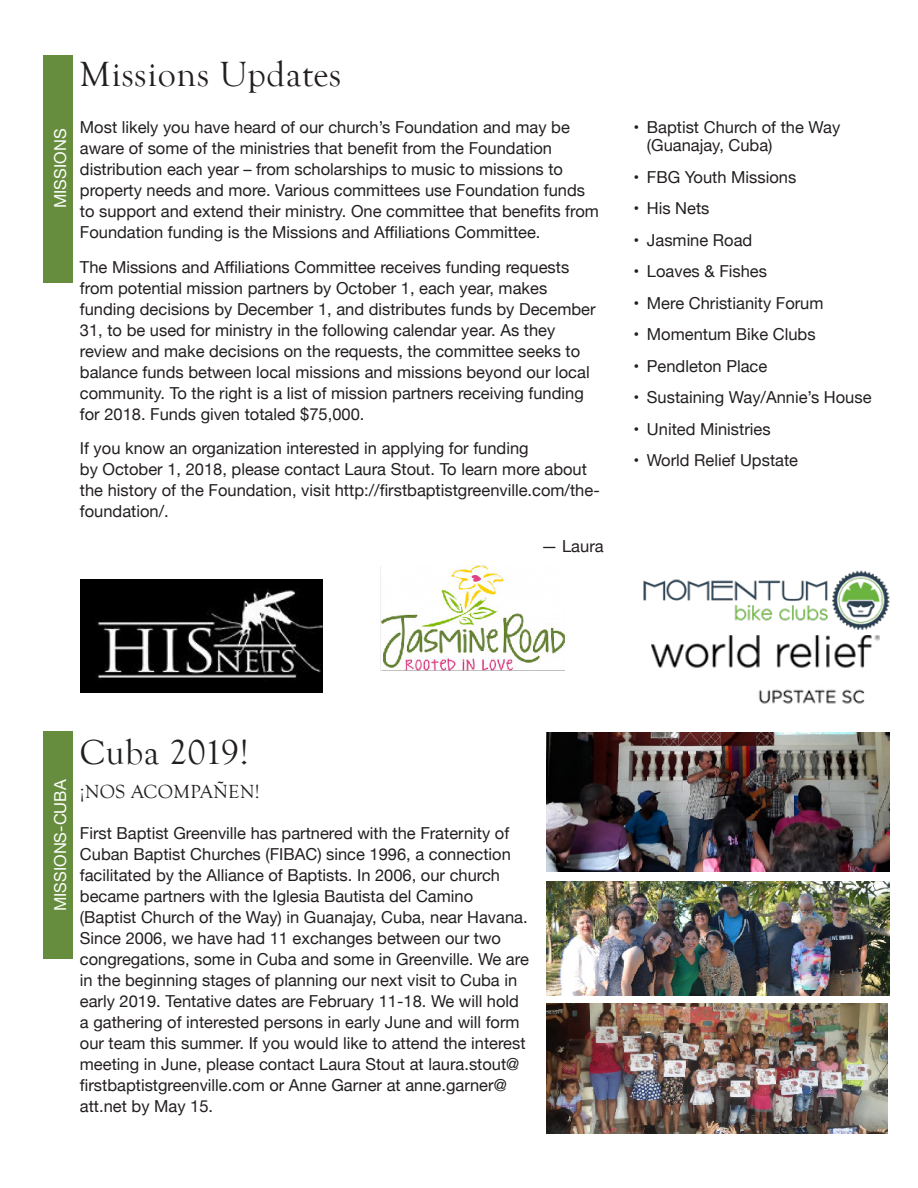
<style>
.page{position:relative;width:918px;height:1188px;background:#fff}
.page>*{position:absolute;margin:0;border:0;box-sizing:border-box;transform-origin:0 0}
.Article_Title{font:36px "Goudy Old Style T";letter-spacing:.02em;color:#231f20}
.Article_Title-2{font:35.7px "Goudy Old Style T";letter-spacing:.02em;color:#231f20}
.Article_subtitle{font:19.5px "Goudy Old Style T";letter-spacing:.02em;color:#231f20}
.t1{font:16.5px/21px "Helvetica Neue";color:#231f20}
.acts_of_kindness__et{font:16.5px "Helvetica Neue";color:#fff}
</style>
<div class="page">
<svg style="left:43px;top:55px;width:1px;height:227px"></svg>
<div style="left:44px;top:55px;width:29px;height:227px;background:#658d3d"></div>
<div style="left:44px;top:732px;width:29px;height:227px;background:#658d3d"></div>
<img style="left:546px;top:732px;width:344px;height:140px">
<img style="left:546px;top:881px;width:344px;height:115px">
<img style="left:546px;top:1004px;width:342px;height:130px">
<img style="left:80px;top:579px;width:243px;height:113px">
<img style="left:381px;top:565px;width:183px;height:106px">
<img style="left:643px;top:570px;width:247px;height:59px">
<img style="left:652px;top:636px;width:227px;height:68px">
<p class="acts_of_kindness__et" style="left:49px;top:208px;width:81px;rotate:-90deg">MISSIONS</p>
<p class="Article_Title" style="left:80px;top:55px;width:263px">Missions Updates</p>
<p class="t1" style="left:80px;top:118px;width:521px">Most likely you have heard of our church’s Foundation and may be aware of some of the ministries that benefit from the Foundation distribution each year – from scholarships to music to missions to property needs and more. Various committees use Foundation funds to support and extend their ministry. One committee that benefits from Foundation funding is the Missions and Affiliations Committee.</p>
<p class="t1" style="left:80px;top:258px;width:517px">The Missions and Affiliations Committee receives funding requests from potential mission partners by October 1, each year, makes funding decisions by December 1, and distributes funds by December 31, to be used for ministry in the following calendar year. As they review and make decisions on the requests, the committee seeks to balance funds between local missions and missions beyond our local community. To the right is a list of mission partners receiving funding for 2018. Funds given totaled $75,000.</p>
<p class="t1" style="left:80px;top:439px;width:521px">If you know an organization interested in applying for funding<br>by October 1, 2018, please contact Laura Stout. To learn more about the history of the Foundation, visit http://firstbaptistgreenville.com/the&shy;foundation/.</p>
<p class="t1" style="left:541px;top:537px;width:64px">— Laura</p>
<p class="t1" style="left:647px;top:120px;width:195px;line-height:18px;text-indent:-14px">• Baptist Church of the Way (Guanajay, Cuba)</p>
<p class="t1" style="left:633px;top:168px;width:164px">• FBG Youth Missions</p>
<p class="t1" style="left:633px;top:199px;width:78px">• His Nets</p>
<p class="t1" style="left:633px;top:231px;width:120px">• Jasmine Road</p>
<p class="t1" style="left:633px;top:262px;width:135px">• Loaves &amp; Fishes</p>
<p class="t1" style="left:633px;top:294px;width:192px">• Mere Christianity Forum</p>
<p class="t1" style="left:633px;top:325px;width:184px">• Momentum Bike Clubs</p>
<p class="t1" style="left:633px;top:357px;width:135px">• Pendleton Place</p>
<p class="t1" style="left:633px;top:388px;width:240px">• Sustaining Way/Annie’s House</p>
<p class="t1" style="left:633px;top:420px;width:139px">• United Ministries</p>
<p class="t1" style="left:633px;top:451px;width:166px">• World Relief Upstate</p>
<p class="acts_of_kindness__et" style="left:49px;top:911px;width:133px;rotate:-90deg">MISSIONS-CUBA</p>
<p class="Article_Title-2" style="left:80px;top:733px;width:170px">Cuba 2019!</p>
<p class="Article_subtitle" style="left:80px;top:781px;width:181px">¡NOS ACOMPAÑEN!</p>
<p class="t1" style="left:80px;top:823px;width:450px">First Baptist Greenville has partnered with the Fraternity of Cuban Baptist Churches (FIBAC) since 1996, a connection facilitated by the Alliance of Baptists. In 2006, our church became partners with the Iglesia Bautista del Camino (Baptist Church of the Way) in Guanajay, Cuba, near Havana.<br>Since 2006, we have had 11 exchanges between our two congregations, some in Cuba and some in Greenville. We are in the beginning stages of planning our next visit to Cuba in early 2019. Tentative dates are February 11-18. We will hold a gathering of interested persons in early June and will form our team this summer. If you would like to attend the interest meeting in June, please contact Laura Stout at laura.stout@ firstbaptistgreenville.com or Anne Garner at anne.garner@ att.net by May 15.</p>
</div>
